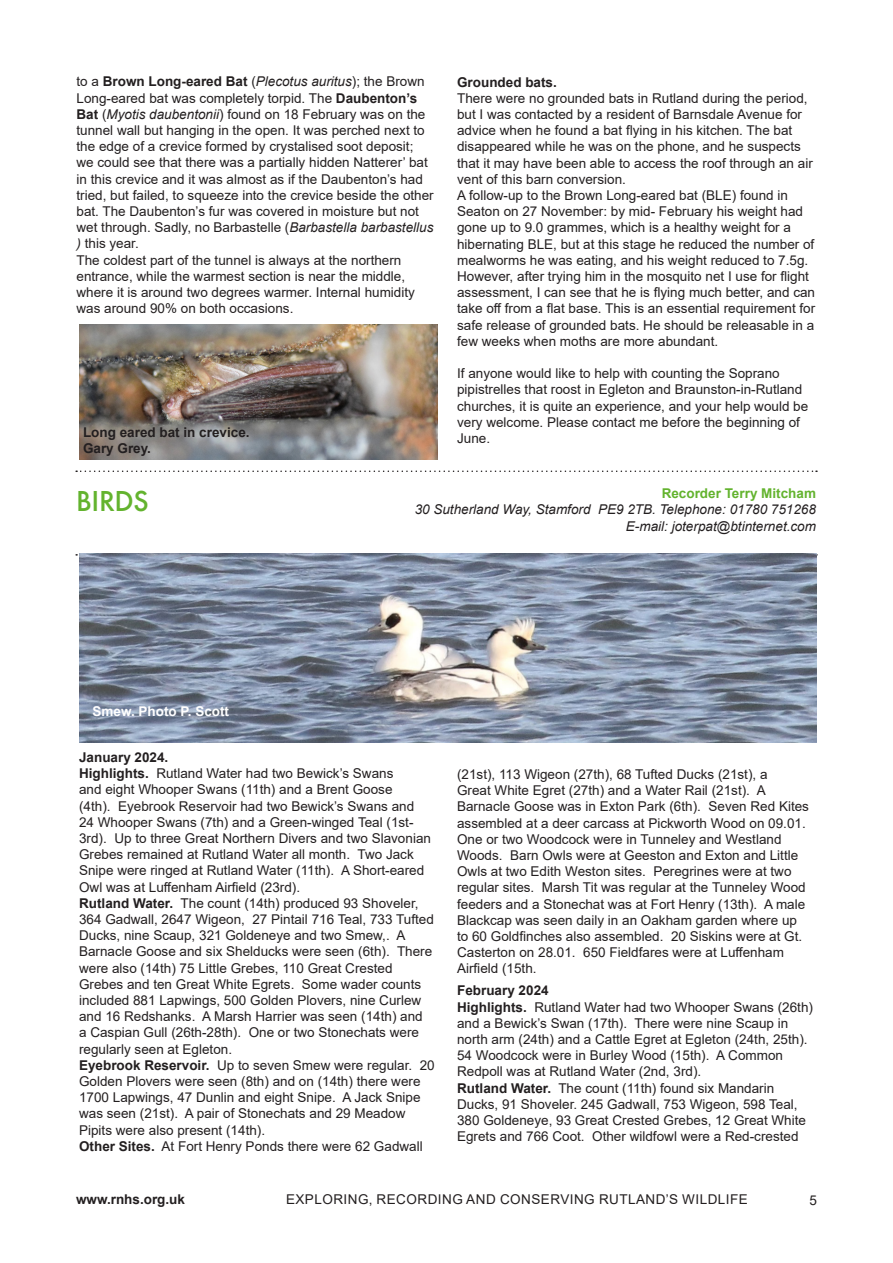
<style>
.page{position:relative;width:893px;height:1263px;background:#fff}
.page>*{position:absolute;margin:0;border:0;box-sizing:border-box;transform-origin:0 0}
.t1{font:500 30px "Futura PT";letter-spacing:-.015em;color:#63b32e}
.No_Spacing{font:13.5px/16.2px "Arial";color:#231f20}
.No_Spacing-2{font:700 13.5px "Arial";color:#231f20}
.r_A_header{font:italic 13.5px "Arial";color:#231f20}
.No_Spacing-3{font:13.5px "Arial";letter-spacing:.035em;color:#231f20}
.r_A_header-2{font:700 13.5px "Arial";color:#63b32e}
.t2{font:700 13.5px "Arial";color:#fff}
.s1{font-weight:700}
.s2{font-style:italic}
</style>
<div class="page">
<svg style="left:76px;top:470px;width:741px;height:2px"></svg>
<img style="left:79px;top:554px;width:737px;height:188px">
<img style="left:79px;top:325px;width:358px;height:135px">
<p class="No_Spacing" style="left:77px;top:73px;width:359px">to a <span class="s1">Brown Long-eared Bat</span> (<span class="s2">Plecotus auritus</span>); the Brown Long-eared bat was completely torpid. The <span class="s1">Daubenton’s Bat</span> (<span class="s2">Myotis daubentonii</span>) found on 18 February was on the tunnel wall but hanging in the open. It was perched next to the edge of a crevice formed by crystalised soot deposit; we could see that there was a partially hidden Natterer’ bat in this crevice and it was almost as if the Daubenton’s had tried, but failed, to squeeze into the crevice beside the other bat. The Daubenton’s fur was covered in moisture but not wet through. Sadly, no Barbastelle (<span class="s2">Barbastella barbastellus )</span> this year.</p>
<p class="No_Spacing" style="left:77px;top:252px;width:340px">The coldest part of the tunnel is always at the northern entrance, while the warmest section is near the middle, where it is around two degrees warmer. Internal humidity was around 90% on both occasions.</p>
<p class="No_Spacing-2" style="left:83px;top:423px;width:168px">Long eared bat in crevice.</p>
<p class="No_Spacing-2" style="left:83px;top:439px;width:70px">Gary Grey.</p>
<p class="No_Spacing-2" style="left:457px;top:72px;width:101px">Grounded bats.</p>
<p class="No_Spacing" style="left:457px;top:90px;width:357px">There were no grounded bats in Rutland during the period, but I was contacted by a resident of Barnsdale Avenue for advice when he found a bat flying in his kitchen. The bat disappeared while he was on the phone, and he suspects that it may have been able to access the roof through an air vent of this barn conversion.</p>
<p class="No_Spacing" style="left:457px;top:187px;width:360px">A follow-up to the Brown Long-eared bat (BLE) found in Seaton on 27 November: by mid- February his weight had gone up to 9.0 grammes, which is a healthy weight for a hibernating BLE, but at this stage he reduced the number of mealworms he was eating, and his weight reduced to 7.5g.<br>However, after trying him in the mosquito net I use for flight assessment, I can see that he is flying much better, and can take off from a flat base. This is an essential requirement for safe release of grounded bats. He should be releasable in a few weeks when moths are more abundant.</p>
<p class="No_Spacing" style="left:457px;top:365px;width:353px">If anyone would like to help with counting the Soprano pipistrelles that roost in Egleton and Braunston-in-Rutland churches, it is quite an experience, and your help would be very welcome. Please contact me before the beginning of June.</p>
<p class="t1" style="left:76px;top:483px;width:74px">BIRDS</p>
<p class="t2" style="left:93px;top:702px;width:138px">Smew. Photo P. Scott</p>
<p class="r_A_header-2" style="left:662px;top:483px;width:156px">Recorder Terry Mitcham</p>
<p class="r_A_header" style="left:415px;top:501px;width:403px">30 Sutherland Way, Stamford PE9 2TB. Telephone: 01780 751268</p>
<p class="r_A_header" style="left:626px;top:517px;width:192px">E-mail: joterpat@btinternet.com</p>
<p class="No_Spacing-2" style="left:79px;top:748px;width:91px">January 2024.</p>
<p class="No_Spacing" style="left:79px;top:765px;width:353px"><span class="s1">Highlights.</span> Rutland Water had two Bewick’s Swans<br>and eight Whooper Swans (11th) and a Brent Goose<br>(4th). Eyebrook Reservoir had two Bewick’s Swans and 24 Whooper Swans (7th) and a Green-winged Teal (1st-3rd). Up to three Great Northern Divers and two Slavonian Grebes remained at Rutland Water all month. Two Jack Snipe were ringed at Rutland Water (11th). A Short-eared Owl was at Luffenham Airfield (23rd).</p>
<p class="No_Spacing" style="left:79px;top:895px;width:356px"><span class="s1">Rutland Water.</span> The count (14th) produced 93 Shoveler, 364 Gadwall, 2647 Wigeon, 27 Pintail 716 Teal, 733 Tufted Ducks, nine Scaup, 321 Goldeneye and two Smew,. A Barnacle Goose and six Shelducks were seen (6th). There were also (14th) 75 Little Grebes, 110 Great Crested Grebes and ten Great White Egrets. Some wader counts included 881 Lapwings, 500 Golden Plovers, nine Curlew and 16 Redshanks. A Marsh Harrier was seen (14th) and<br>a Caspian Gull (26th-28th). One or two Stonechats were regularly seen at Egleton.</p>
<p class="No_Spacing" style="left:79px;top:1057px;width:357px"><span class="s1">Eyebrook Reservoir.</span> Up to seven Smew were regular. 20<br>Golden Plovers were seen (8th) and on (14th) there were 1700 Lapwings, 47 Dunlin and eight Snipe. A Jack Snipe was seen (21st). A pair of Stonechats and 29 Meadow Pipits were also present (14th).</p>
<p class="No_Spacing" style="left:79px;top:1138px;width:345px"><span class="s1">Other Sites.</span> At Fort Henry Ponds there were 62 Gadwall</p>
<p class="No_Spacing" style="left:457px;top:766px;width:353px">(21st), 113 Wigeon (27th), 68 Tufted Ducks (21st), a<br>Great White Egret (27th) and a Water Rail (21st). A Barnacle Goose was in Exton Park (6th). Seven Red Kites assembled at a deer carcass at Pickworth Wood on 09.01.<br>One or two Woodcock were in Tunneley and Westland Woods. Barn Owls were at Geeston and Exton and Little Owls at two Edith Weston sites. Peregrines were at two regular sites. Marsh Tit was regular at the Tunneley Wood feeders and a Stonechat was at Fort Henry (13th). A male Blackcap was seen daily in an Oakham garden where up to 60 Goldfinches also assembled. 20 Siskins were at Gt.<br>Casterton on 28.01. 650 Fieldfares were at Luffenham Airfield (15th.</p>
<p class="No_Spacing-2" style="left:457px;top:981px;width:93px">February 2024</p>
<p class="No_Spacing" style="left:457px;top:999px;width:357px"><span class="s1">Highlights.</span> Rutland Water had two Whooper Swans (26th) and a Bewick’s Swan (17th). There were nine Scaup in north arm (24th) and a Cattle Egret at Egleton (24th, 25th).<br>54 Woodcock were in Burley Wood (15th). A Common Redpoll was at Rutland Water (2nd, 3rd).</p>
<p class="No_Spacing" style="left:457px;top:1080px;width:350px"><span class="s1">Rutland Water.</span> The count (11th) found six Mandarin Ducks, 91 Shoveler. 245 Gadwall, 753 Wigeon, 598 Teal, 380 Goldeneye, 93 Great Crested Grebes, 12 Great White Egrets and 766 Coot. Other wildfowl were a Red-crested</p>
<p class="No_Spacing-2" style="left:76px;top:1190px;width:111px">www.rnhs.org.uk</p>
<p class="No_Spacing-3" style="left:286px;top:1190px;width:463px">EXPLORING, RECORDING AND CONSERVING RUTLAND’S WILDLIFE</p>
<p class="No_Spacing" style="left:809px;top:1191px;width:9px">5</p>
</div>
